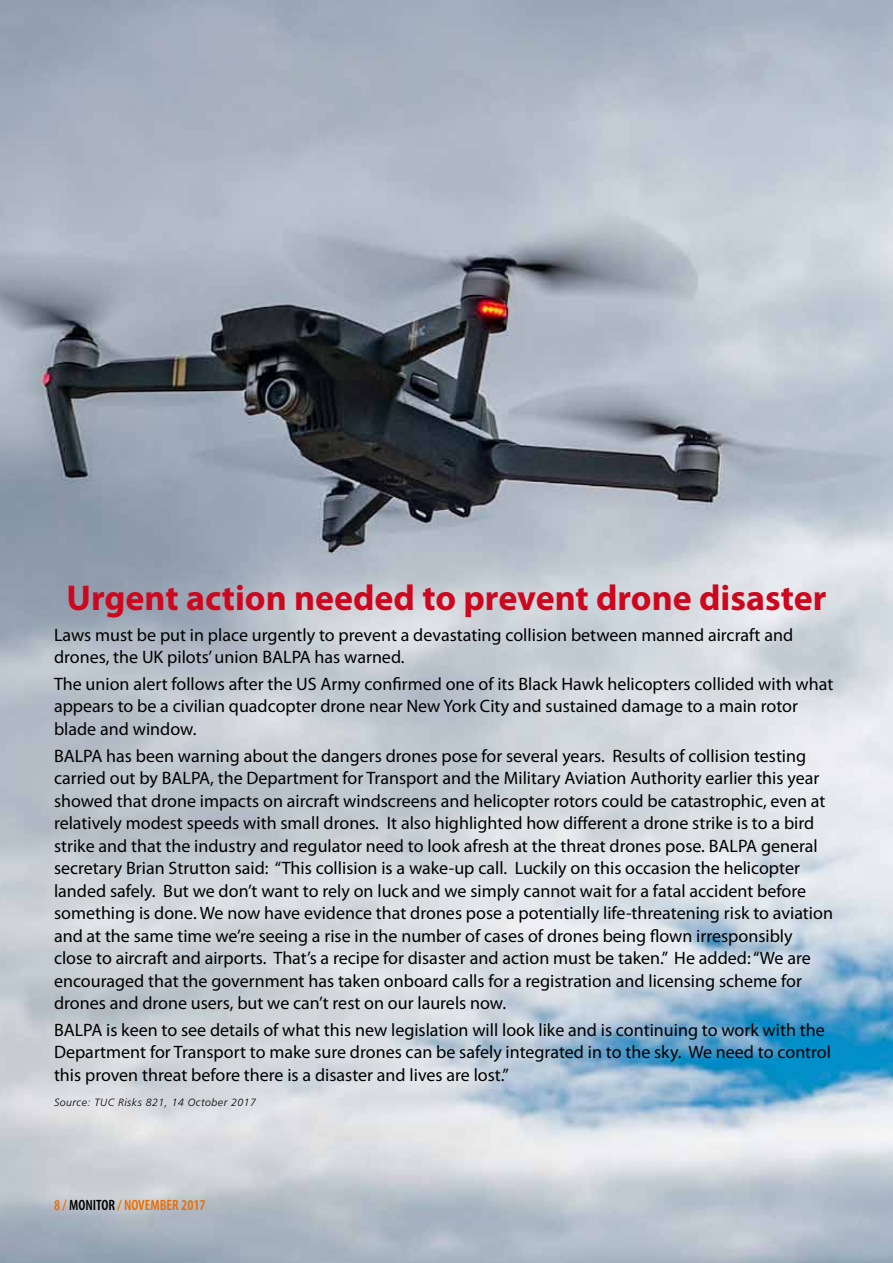
<style>
.page{position:relative;width:893px;height:1263px;background:#fff}
.page>*{position:absolute;margin:0;border:0;box-sizing:border-box;transform-origin:0 0}
.t1{font:700 36px "Myriad Pro";color:#cd071e}
.t2{font:18px/22.5px "Myriad Pro";color:#000}
.t3{font:600 condensed 15px "Myriad Pro";color:#e96c00}
.t4{font:italic 300 10.5px "Frutiger";letter-spacing:.05em;color:#000}
.s1{color:#000}
</style>
<div class="page">
<img style="left:0;top:0;width:893px;height:1263px">
<h1 class="t1" style="left:67px;top:574px;width:761px">Urgent action needed to prevent drone disaster</h1>
<p class="t2" style="left:54px;top:623px;width:741px">Laws must be put in place urgently to prevent a devastating collision between manned aircraft and drones, the UK pilots’ union BALPA has warned.</p>
<p class="t2" style="left:54px;top:672px;width:781px">The union alert follows after the US Army confirmed one of its Black Hawk helicopters collided with what appears to be a civilian quadcopter drone near New York City and sustained damage to a main rotor blade and window.</p>
<p class="t2" style="left:54px;top:744px;width:780px">BALPA has been warning about the dangers drones pose for several years. Results of collision testing carried out by BALPA, the Department for Transport and the Military Aviation Authority earlier this year showed that drone impacts on aircraft windscreens and helicopter rotors could be catastrophic, even at relatively modest speeds with small drones. It also highlighted how different a drone strike is to a bird strike and that the industry and regulator need to look afresh at the threat drones pose. BALPA general secretary Brian Strutton said: “This collision is a wake-up call. Luckily on this occasion the helicopter landed safely. But we don’t want to rely on luck and we simply cannot wait for a fatal accident before something is done. We now have evidence that drones pose a potentially life-threatening risk to aviation and at the same time we’re seeing a rise in the number of cases of drones being flown irresponsibly close to aircraft and airports. That’s a recipe for disaster and action must be taken.” He added: “We are encouraged that the government has taken onboard calls for a registration and licensing scheme for drones and drone users, but we can’t rest on our laurels now.</p>
<p class="t2" style="left:54px;top:1018px;width:778px">BALPA is keen to see details of what this new legislation will look like and is continuing to work with the<br>Department for Transport to make sure drones can be safely integrated in to the sky. We need to control this proven threat before there is a disaster and lives are lost.”</p>
<p class="t4" style="left:54px;top:1097px;width:204px">Source: TUC Risks 821, 14 October 2017</p>
<p class="t3" style="left:54px;top:1197px;width:153px">8 / <span class="s1">MONITOR</span> / NOVEMBER 2017</p>
</div>
